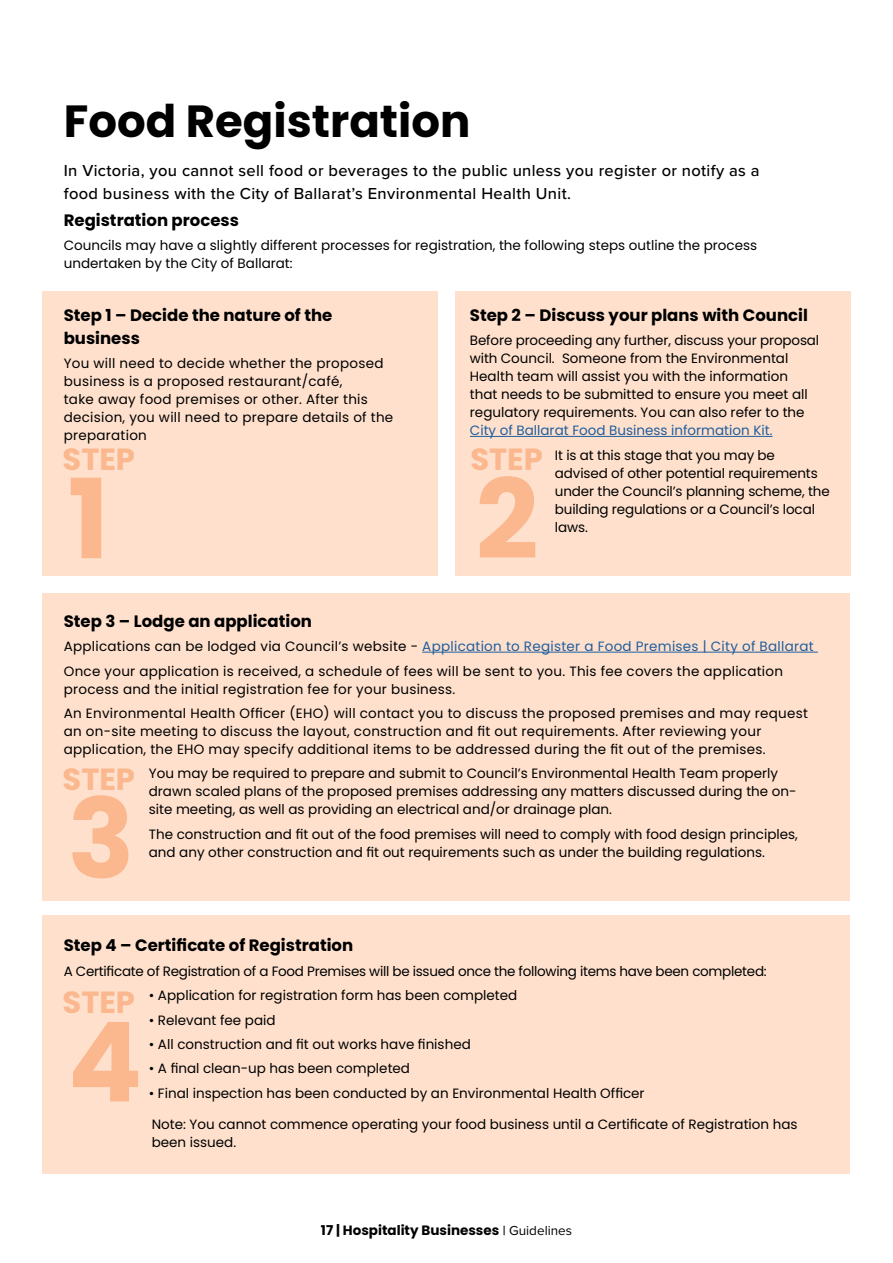
<style>
.page{position:relative;width:893px;height:1263px;background:#fff}
.page>*{position:absolute;margin:0;border:0;box-sizing:border-box;transform-origin:0 0}
.t1{font:700 110.4px "Poppins";color:#fbb78e}
.t2{font:700 45px "Poppins";color:#000}
.t3{font:700 30.6px "Poppins";color:#fbb78e}
.t4{font:700 16.5px/22.5px "Poppins";color:#000}
.t5{font:500 16.5px/22.5px "Proxima Nova";letter-spacing:.02em;color:#000}
.t6{font:13.5px/18px "Poppins";color:#000}
.t7{font:13.5px/18px "Poppins";letter-spacing:.02em;color:#000}
.t8{font:13.5px "Poppins";letter-spacing:-.02em;color:#000}
.t9{font:13.5px "Poppins";color:#215e9e}
.t10{font:700 13.5px "Poppins";color:#000}
.s1{color:#215e9e}
.s2{font-family:"Proxima Nova";font-weight:600}
.s3{font-family:"Proxima Nova";font-weight:400}
</style>
<div class="page">
<div style="left:43px;top:291px;width:395px;height:285px;background:#fee0cc"></div>
<div style="left:43px;top:593px;width:807px;height:307px;background:#fee0cc"></div>
<div style="left:43px;top:915px;width:807px;height:259px;background:#fee0cc"></div>
<div style="left:455px;top:291px;width:395px;height:285px;background:#fee0cc"></div>
<hr style="left:470px;top:436px;width:302px;height:1px;background:#215e9e">
<hr style="left:422px;top:652px;width:396px;height:1px;background:#215e9e">
<h2 class="t2" style="left:64px;top:95px;width:408px">Food Registration</h2>
<p class="t5" style="left:64px;top:159px;width:697px">In Victoria, you cannot sell food or beverages to the public unless you register or notify as a food business with the City of Ballarat’s Environmental Health Unit.</p>
<p class="t4" style="left:64px;top:209px;width:177px">Registration process</p>
<p class="t6" style="left:64px;top:236px;width:695px">Councils may have a slightly different processes for registration, the following steps outline the process undertaken by the City of Ballarat:</p>
<p class="t4" style="left:64px;top:304px;width:270px">Step 1 – Decide the nature of the business</p>
<p class="t7" style="left:64px;top:354px;width:331px">You will need to decide whether the proposed business is a proposed restaurant/café,<br>take away food premises or other. After this decision, you will need to prepare details of the preparation</p>
<h3 class="t3" style="left:63px;top:441px;width:74px">STEP</h3>
<h1 class="t1" style="left:68px;top:455px;width:43px">1</h1>
<p class="t4" style="left:470px;top:304px;width:339px">Step 2 – Discuss your plans with Council</p>
<p class="t6" style="left:470px;top:332px;width:351px">Before proceeding any further, discuss your proposal with Council. Someone from the Environmental Health team will assist you with the information<br>that needs to be submitted to ensure you meet all regulatory requirements. You can also refer to the</p>
<p class="t9" style="left:470px;top:423px;width:304px">City of Ballarat Food Business information Kit.</p>
<p class="t6" style="left:555px;top:446px;width:276px">It is at this stage that you may be advised of other potential requirements under the Council’s planning scheme, the building regulations or a Council’s local laws.</p>
<h3 class="t3" style="left:470px;top:441px;width:74px">STEP</h3>
<h1 class="t1" style="left:476px;top:456px;width:65px">2</h1>
<p class="t4" style="left:64px;top:610px;width:250px">Step 3 – Lodge an application</p>
<p class="t7" style="left:64px;top:634px;width:751px;line-height:24.5px">Applications can be lodged via Council’s website - <span class="s1">Application to Register a Food Premises | City of Ballarat<br></span>Once your application is received, a schedule of fees will be sent to you. This fee covers the application</p>
<p class="t7" style="left:64px;top:677px;width:746px;line-height:24.5px">process and the initial registration fee for your business.<br>An Environmental Health Officer (EHO) will contact you to discuss the proposed premises and may request</p>
<p class="t7" style="left:64px;top:722px;width:703px">an on-site meeting to discuss the layout, construction and fit out requirements. After reviewing your application, the EHO may specify additional items to be addressed during the fit out of the premises.</p>
<p class="t6" style="left:149px;top:765px;width:649px">You may be required to prepare and submit to Council’s Environmental Health Team properly drawn scaled plans of the proposed premises addressing any matters discussed during the on&shy;site meeting, as well as providing an electrical and/or drainage plan.</p>
<p class="t6" style="left:149px;top:825px;width:651px">The construction and fit out of the food premises will need to comply with food design principles, and any other construction and fit out requirements such as under the building regulations.</p>
<h3 class="t3" style="left:63px;top:761px;width:74px">STEP</h3>
<h1 class="t1" style="left:68px;top:775px;width:68px">3</h1>
<p class="t4" style="left:64px;top:934px;width:291px">Step 4 – Certificate of Registration</p>
<p class="t8" style="left:64px;top:963px;width:704px">A Certificate of Registration of a Food Premises will be issued once the following items have been completed:</p>
<p class="t6" style="left:149px;top:986px;width:370px">• Application for registration form has been completed</p>
<p class="t6" style="left:149px;top:1011px;width:128px">• Relevant fee paid</p>
<p class="t6" style="left:149px;top:1035px;width:323px">• All construction and fit out works have finished</p>
<p class="t6" style="left:149px;top:1060px;width:263px">• A final clean-up has been completed</p>
<p class="t6" style="left:149px;top:1084px;width:497px">• Final inspection has been conducted by an Environmental Health Officer</p>
<h3 class="t3" style="left:63px;top:985px;width:74px">STEP</h3>
<h1 class="t1" style="left:68px;top:999px;width:76px">4</h1>
<p class="t6" style="left:152px;top:1115px;width:647px">Note: You cannot commence operating your food business until a Certificate of Registration has been issued.</p>
<p class="t10" style="left:321px;top:1222px;width:253px">17 | Hospitality Businesses <span class="s2">|</span> <span class="s3">Guidelines</span></p>
</div>
